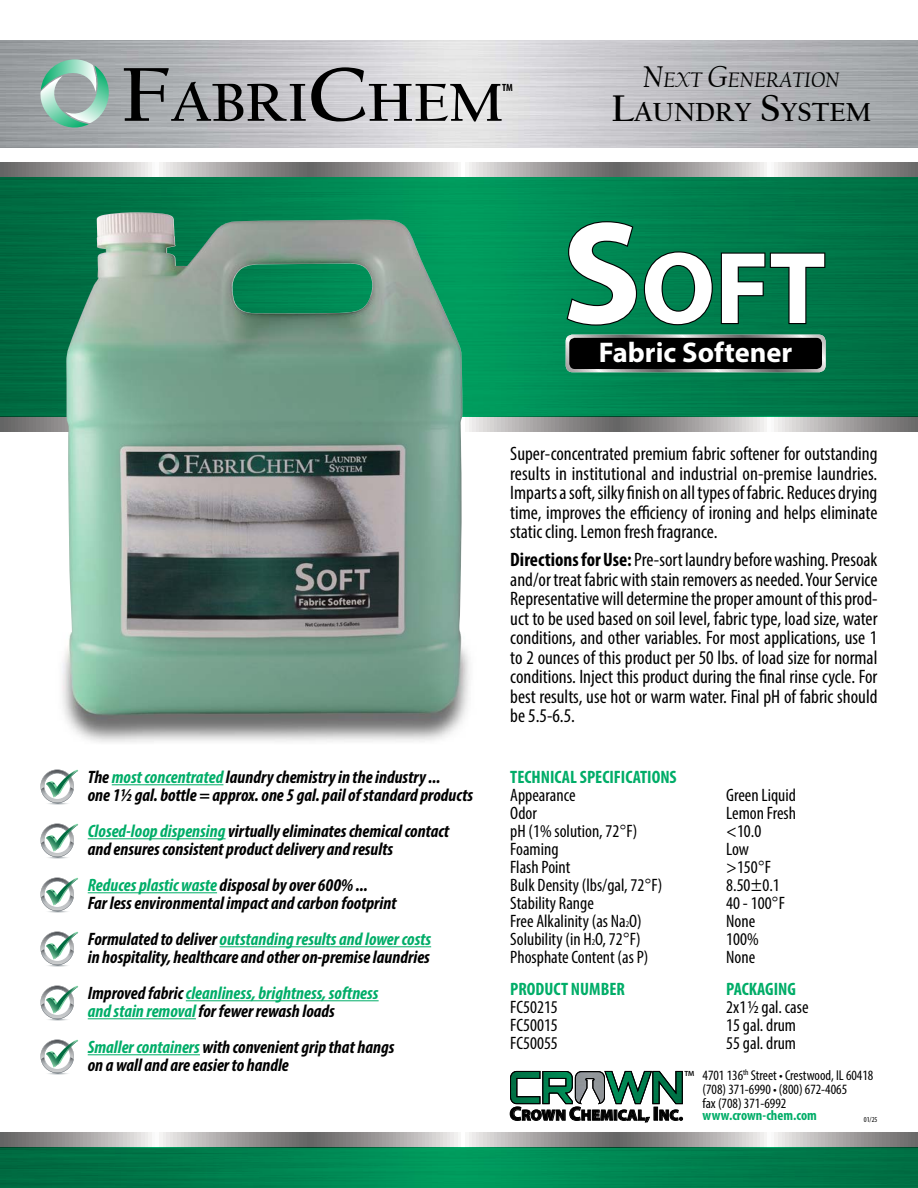
<style>
.page{position:relative;width:918px;height:1188px;background:#fff}
.page>*{position:absolute;margin:0;border:0;box-sizing:border-box;transform-origin:0 0}
.t1{font:700 102.9px "Myriad Pro";color:#fff}
.t2{font:700 55.65px "Californian FB";color:#000;scale:1.06 1}
.t3{font:700 28.5px "Myriad Pro";color:#fff}
.t4{font:700 27.3px "Californian FB";color:#000}
.t5{font:italic 22.05px "Californian FB";color:#000}
.t6{font:condensed 19.5px/19.5px "Myriad Pro";color:#000;text-align:justify}
.t7{font:italic 700 condensed 18px/18px "Myriad Pro";color:#000}
.t8{font:condensed 18px "Myriad Pro";color:#000}
.t9{font:italic 700 condensed 18px/18px "Myriad Pro";color:#00ad68}
.t10{font:700 condensed 18px "Myriad Pro";color:#00ad68}
.t11{font:900 15.15px "Myriad Pro";color:#000}
.t12{font:condensed 14.25px/13.8px "Myriad Pro";color:#000}
.t13{font:700 condensed 14.25px "Myriad Pro";color:#00ad68}
.t14{font:700 condensed 10.5px "Myriad Pro";color:#000}
.t15{font:condensed 7.5px "Myriad Pro";color:#000}
.t16{font:600 7.5px "Myriad Pro";color:#000}
.s1{font-size:79.5px}
.s2{font-size:31.5px}
.s3{font-size:39px}
.s4{font-size:147px}
.s5{color:#00ad68}
.s6{color:#000}
.s7{font-weight:700}
.s8{font-family:"Abadi";font-weight:300}
.s9{font-size:9px}
.s10{font-size:19.5px}
</style>
<div class="page">
<hr style="left:112px;top:784px;width:111px;height:1px;background:#00ad68">
<hr style="left:88px;top:838px;width:138px;height:1px;background:#00ad68">
<hr style="left:88px;top:892px;width:129px;height:1px;background:#00ad68">
<hr style="left:220px;top:946px;width:211px;height:1px;background:#00ad68">
<hr style="left:186px;top:1000px;width:193px;height:1px;background:#00ad68">
<hr style="left:88px;top:1018px;width:108px;height:1px;background:#00ad68">
<hr style="left:88px;top:1054px;width:112px;height:1px;background:#00ad68">
<svg style="left:0;top:162px;width:918px;height:15px;background:#a7a5a5"></svg>
<svg style="left:0;top:1133px;width:918px;height:15px;background:#9ca29e"></svg>
<svg style="left:0;top:416px;width:918px;height:15px;background:#969b98"></svg>
<svg style="left:0;top:177px;width:918px;height:239px;background:#007e4d"></svg>
<svg style="left:0;top:1148px;width:918px;height:40px;background:#00804e"></svg>
<svg style="left:565px;top:220px;width:149px;height:107px;background:#007648"></svg>
<svg style="left:720px;top:251px;width:106px;height:74px;background:#00663e"></svg>
<svg style="left:566px;top:335px;width:260px;height:37px;background:#a8a8a7"></svg>
<div style="left:569px;top:338px;width:253px;height:31px;background:#000;border-radius:6px"></div>
<svg style="left:510px;top:1071px;width:173px;height:51px"></svg>
<svg style="left:38px;top:59px;width:79px;height:77px;background:#98b6ad"></svg>
<svg style="left:40px;top:770px;width:38px;height:35px"></svg>
<svg style="left:40px;top:824px;width:38px;height:35px"></svg>
<svg style="left:40px;top:878px;width:38px;height:35px"></svg>
<svg style="left:40px;top:932px;width:38px;height:35px"></svg>
<svg style="left:40px;top:986px;width:38px;height:35px"></svg>
<svg style="left:40px;top:1040px;width:38px;height:35px"></svg>
<img style="left:52px;top:212px;width:427px;height:530px">
<h2 class="t2" style="left:121px;top:71px;width:363px"><span class="s1">F</span>ABRI<span class="s1">C</span>HEM</h2>
<p class="t14" style="left:502px;top:81px;width:12px">TM</p>
<p class="t5" style="left:643px;top:68px;width:197px"><span class="s2">N</span>EXT <span class="s2">G</span>ENERATION</p>
<h3 class="t4" style="left:611px;top:97px;width:261px"><span class="s3">L</span>AUNDRY <span class="s3">S</span>YSTEM</h3>
<h1 class="t1" style="left:562px;top:221px;width:265px"><span class="s4">S</span>oft</h1>
<h3 class="t3" style="left:599px;top:334px;width:195px">Fabric Softener</h3>
<p class="t7" style="left:88px;top:768px;width:387px">The <span class="s5">most concentrated</span> laundry chemistry in the industry ...<br>one 1½ gal. bottle = approx. one 5 gal. pail of standard products</p>
<p class="t7" style="left:88px;top:822px;width:363px"><span class="s5">Closed-loop dispensing</span> virtually eliminates chemical contact and ensures consistent product delivery and results</p>
<p class="t7" style="left:88px;top:876px;width:310px"><span class="s5">Reduces plastic waste</span> disposal by over 600% ...<br>Far less environmental impact and carbon footprint</p>
<p class="t7" style="left:88px;top:930px;width:345px">Formulated to deliver <span class="s5">outstanding results and lower costs </span>in hospitality, healthcare and other on-premise laundries</p>
<p class="t9" style="left:88px;top:984px;width:292px"><span class="s6">Improved fabric</span> cleanliness, brightness, softness and stain removal <span class="s6">for fewer rewash loads</span></p>
<p class="t7" style="left:88px;top:1038px;width:308px"><span class="s5">Smaller containers</span> with convenient grip that hangs on a wall and are easier to handle</p>
<p class="t6" style="left:510px;top:444px;width:369px">Super-concentrated premium fabric softener for outstanding results in institutional and industrial on-premise laundries.<br>Imparts a soft, silky finish on all types of fabric. Reduces drying time, improves the efficiency of ironing and helps eliminate static cling. Lemon fresh fragrance.</p>
<p class="t6" style="left:510px;top:550px;width:369px"><span class="s7">Directions for Use:</span> Pre-sort laundry before washing. Presoak and/or treat fabric with stain removers as needed. Your Service Representative will determine the proper amount of this prod&shy;uct to be used based on soil level, fabric type, load size, water conditions, and other variables. For most applications, use 1 to 2 ounces of this product per 50 lbs. of load size for normal conditions. Inject this product during the final rinse cycle. For best results, use hot or warm water. Final pH of fabric should be 5.5-6.5.</p>
<p class="t10" style="left:510px;top:766px;width:168px">TECHNICAL SPECIFICATIONS</p>
<p class="t8" style="left:510px;top:784px;width:67px">Appearance</p>
<p class="t8" style="left:726px;top:784px;width:71px">Green Liquid</p>
<p class="t8" style="left:510px;top:802px;width:28px">Odor</p>
<p class="t8" style="left:726px;top:802px;width:71px">Lemon Fresh</p>
<p class="t8" style="left:510px;top:820px;width:129px">pH (1% solution, 72<span class="s8">°</span>F)</p>
<p class="t8" style="left:726px;top:820px;width:37px">&lt;10.0</p>
<p class="t8" style="left:510px;top:838px;width:50px">Foaming</p>
<p class="t8" style="left:726px;top:838px;width:24px">Low</p>
<p class="t8" style="left:510px;top:856px;width:62px">Flash Point</p>
<p class="t8" style="left:726px;top:856px;width:46px">&gt;150<span class="s8">°</span>F</p>
<p class="t8" style="left:510px;top:874px;width:154px">Bulk Density (lbs/gal, 72<span class="s8">°</span>F)</p>
<p class="t8" style="left:726px;top:874px;width:55px">8.50<span class="s8">±</span>0.1</p>
<p class="t8" style="left:510px;top:892px;width:85px">Stability Range</p>
<p class="t8" style="left:726px;top:892px;width:60px">40 - 100<span class="s8">°</span>F</p>
<p class="t8" style="left:510px;top:910px;width:133px">Free Alkalinity (as Na<span class="s9">2</span>O)</p>
<p class="t8" style="left:726px;top:910px;width:31px">None</p>
<p class="t8" style="left:510px;top:928px;width:132px">Solubility (in H<span class="s9">2</span>O, 72<span class="s8">°</span>F)</p>
<p class="t8" style="left:726px;top:928px;width:34px">100%</p>
<p class="t8" style="left:510px;top:946px;width:140px">Phosphate Content (as P)</p>
<p class="t8" style="left:726px;top:946px;width:31px">None</p>
<p class="t10" style="left:510px;top:977px;width:116px">PRODUCT NUMBER</p>
<p class="t10" style="left:726px;top:977px;width:71px">PACKAGING</p>
<p class="t8" style="left:510px;top:996px;width:49px">FC50215</p>
<p class="t8" style="left:726px;top:996px;width:84px">2x1½ gal. case</p>
<p class="t8" style="left:510px;top:1014px;width:49px">FC50015</p>
<p class="t8" style="left:726px;top:1014px;width:71px">15 gal. drum</p>
<p class="t8" style="left:510px;top:1032px;width:49px">FC50055</p>
<p class="t8" style="left:726px;top:1032px;width:71px">55 gal. drum</p>
<p class="t16" style="left:684px;top:1069px;width:12px">TM</p>
<p class="t11" style="left:510px;top:1105px;width:175px"><span class="s10">C</span>ROWN <span class="s10">C</span>HEMICAL, <span class="s10">I</span>NC.</p>
<p class="t12" style="left:703px;top:1068px;width:172px">4701 136<sup>th</sup> Street • Crestwood, IL 60418 (708) 371-6990 • (800) 672-4065<br>fax (708) 371-6992</p>
<p class="t13" style="left:703px;top:1106px;width:116px">www.crown-chem.com</p>
<p class="t15" style="left:864px;top:1115px;width:15px">01/25</p>
</div>
